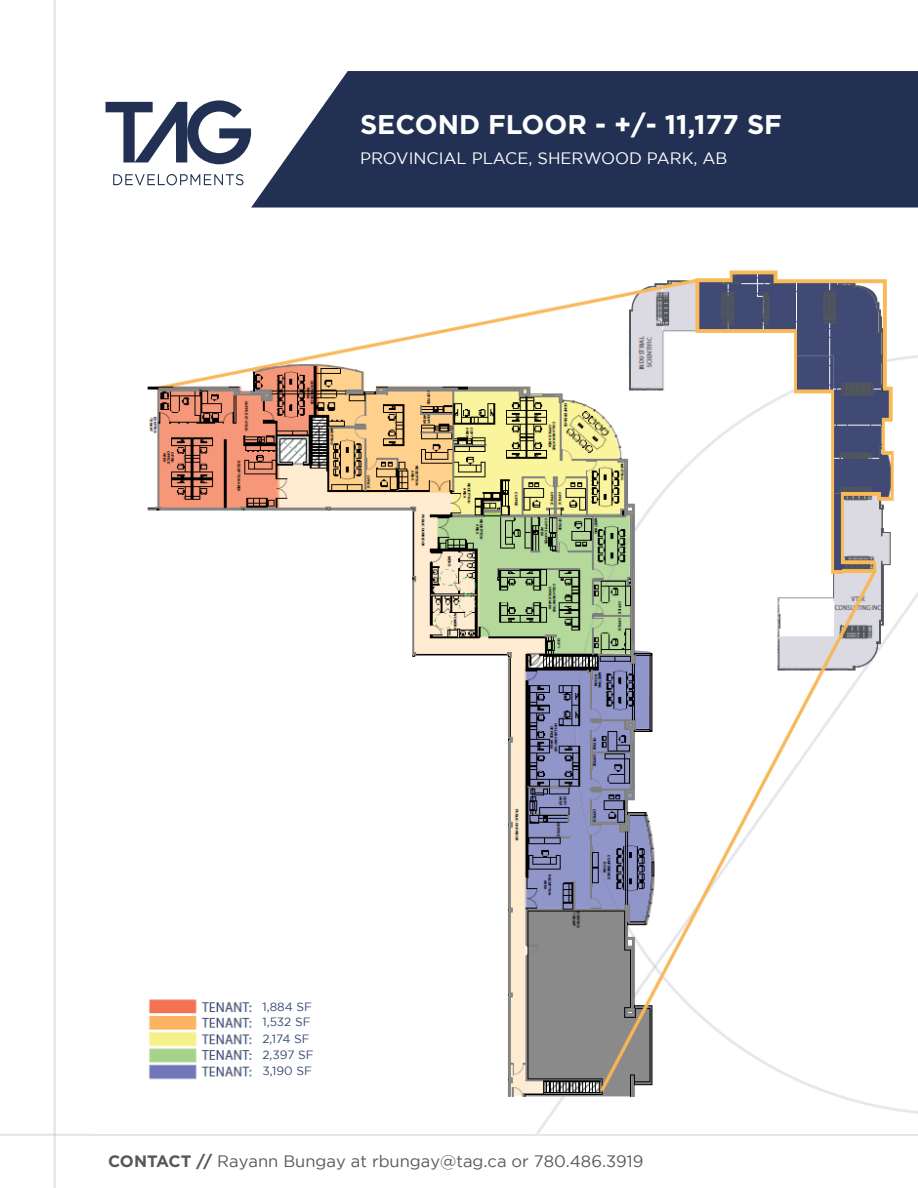
<style>
.page{position:relative;width:918px;height:1188px;background:#fff}
.page>*{position:absolute;margin:0;border:0;box-sizing:border-box;transform-origin:0 0}
.t1{font:700 27px "Gotham";color:#fff}
.t2{font:16.5px "Gotham";color:#57585a}
.t3{font:16.5px "Gotham";color:#fff}
.t4{font:12px/15.9px "Gotham";color:#354a75}
.s1{font-weight:700}
</style>
<div class="page">
<hr style="left:54px;top:0;width:2px;height:1188px;background:#a3a8bf">
<hr style="left:0;top:1134px;width:918px;height:2px;background:#a3a8bf">
<img style="left:147px;top:270px;width:771px;height:864px">
<div style="left:106px;top:692px;width:390px;height:304px;background:#fff"></div>
<div style="left:413px;top:991px;width:83px;height:114px;background:#fff"></div>
<svg style="left:251px;top:71px;width:667px;height:137px;background:#32405f"></svg>
<svg style="left:106px;top:100px;width:145px;height:64px"></svg>
<svg style="left:113px;top:174px;width:130px;height:11px"></svg>
<h1 class="t1" style="left:360px;top:108px;width:424px">SECOND FLOOR - +/- 11,177 SF</h1>
<p class="t3" style="left:360px;top:149px;width:369px">PROVINCIAL PLACE, SHERWOOD PARK, AB</p>
<p class="t4" style="left:262px;top:999px;width:51px;line-height:15.1px">1,884 SF<br>1,532 SF</p>
<p class="t4" style="left:262px;top:1031px;width:53px">2,174 SF<br>2,397 SF<br>3,190 SF</p>
<p class="t2" style="left:108px;top:1152px;width:537px"><span class="s1">CONTACT //</span> Rayann Bungay at rbungay@tag.ca or 780.486.3919</p>
</div>
